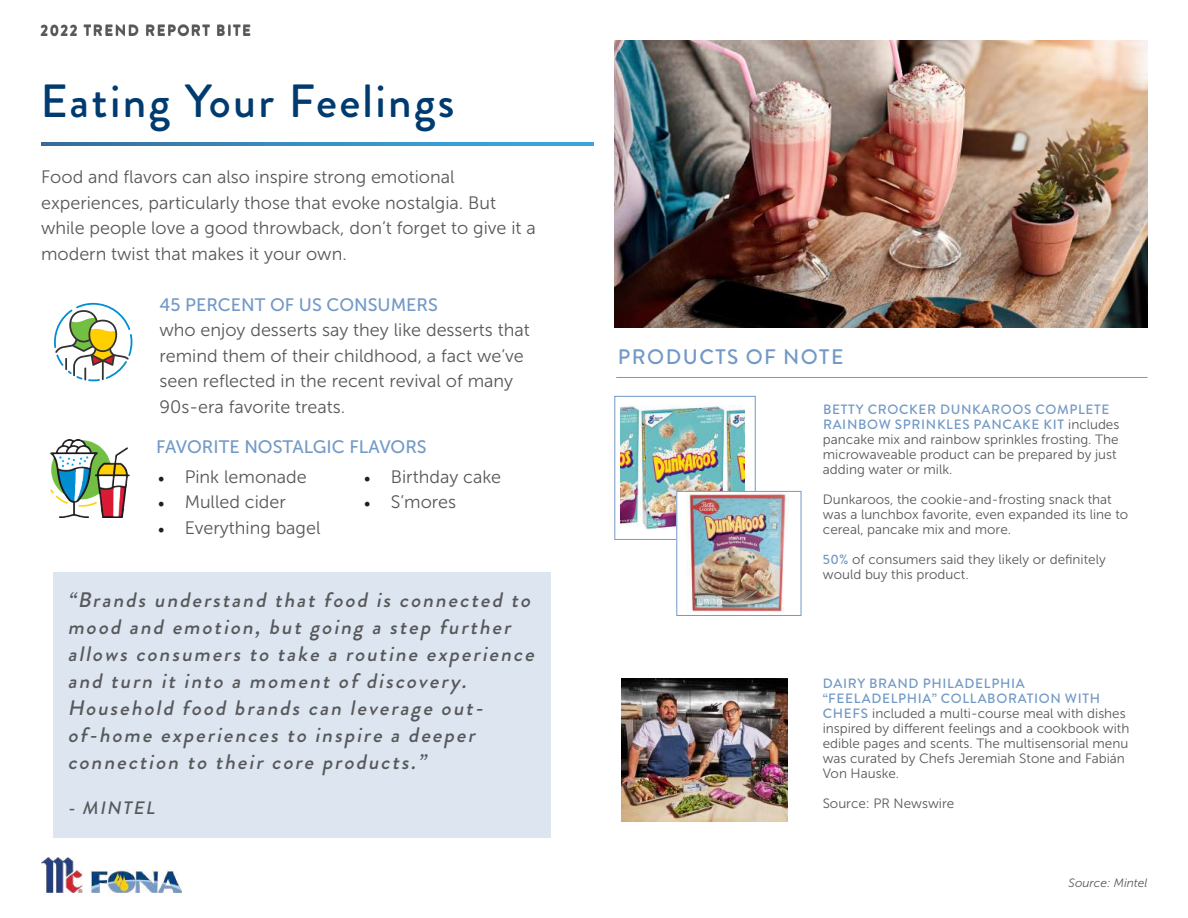
<style>
.page{position:relative;width:1188px;height:918px;background:#fff}
.page>*{position:absolute;margin:0;border:0;box-sizing:border-box;transform-origin:0 0}
.t1{font:500 46.5px "Brandon Grotesque";letter-spacing:.05em;color:#003b70}
.t2{font:italic 500 21px/27px "Brandon Grotesque";color:#57585a}
.t3{font:500 21px "Brandon Grotesque";letter-spacing:.07em;color:#7299c6}
.t4{font:18px/25.5px "Museo Sans 300";color:#57585a}
.t5{font:18px "Museo Sans 500";color:#7299c6}
.t6{font:italic 500 18px "Brandon Grotesque";color:#57585a}
.t7{font:700 15px "Brandon Grotesque";letter-spacing:.1em;color:#57585a}
.t8{font:13.5px/15px "Museo Sans 300";color:#57585a}
.t9{font:500 13.5px/15px "Brandon Grotesque";letter-spacing:.05em;color:#7299c6}
.t10{font:italic 12px "Museo Sans 300";color:#57585a}
.s1{font-family:"Minion Pro";color:#231f20}
.s2{font-family:"Museo Sans 300";font-weight:400;color:#57585a}
.s3{font-family:"Brandon Grotesque";font-weight:500;color:#7299c6}
</style>
<div class="page">
<img style="left:615px;top:40px;width:533px;height:287px">
<img style="left:622px;top:679px;width:165px;height:143px">
<svg style="left:41px;top:143px;width:553px;height:3px;background:#398ec0"></svg>
<img style="left:41px;top:857px;width:141px;height:36px">
<img style="left:620px;top:406px;width:124px;height:124px">
<div style="left:615px;top:396px;width:140px;height:144px;border:1px solid #7299c6"></div>
<hr style="left:616px;top:377px;width:532px;height:1px;background:#7299c6">
<div style="left:53px;top:572px;width:497px;height:266px;background:#dce5f0"></div>
<svg style="left:54px;top:303px;width:78px;height:78px"></svg>
<div style="left:677px;top:491px;width:124px;height:124px;background:#fff"></div>
<img style="left:687px;top:493px;width:101px;height:120px">
<div style="left:677px;top:491px;width:124px;height:125px;border:1px solid #7299c6"></div>
<img style="left:51px;top:439px;width:78px;height:79px">
<p class="t7" style="left:40px;top:20px;width:212px">2022 TREND REPORT BITE</p>
<h1 class="t1" style="left:40px;top:69px;width:416px">Eating Your Feelings</h1>
<h3 class="t4" style="left:41px;top:164px;width:496px">Food and flavors can also inspire strong emotional experiences, particularly those that evoke nostalgia. But while people love a good throwback, don’t forget to give it a modern twist that makes it your own.</h3>
<h3 class="t5" style="left:159px;top:295px;width:280px">45 PERCENT OF US CONSUMERS</h3>
<h3 class="t4" style="left:159px;top:317px;width:372px">who enjoy desserts say they like desserts that remind them of their childhood, a fact we’ve seen reflected in the recent revival of many 90s-era favorite treats.</h3>
<h3 class="t5" style="left:156px;top:437px;width:272px">FAVORITE NOSTALGIC FLAVORS</h3>
<h3 class="t4" style="left:158px;top:464px;width:151px"><span class="s1">•</span> Pink lemonade</h3>
<h3 class="t4" style="left:158px;top:489px;width:130px"><span class="s1">•</span> Mulled cider</h3>
<h3 class="t4" style="left:158px;top:515px;width:164px"><span class="s1">•</span> Everything bagel</h3>
<h3 class="t4" style="left:364px;top:464px;width:139px"><span class="s1">•</span> Birthday cake</h3>
<h3 class="t4" style="left:364px;top:489px;width:94px"><span class="s1">•</span> S’mores</h3>
<p class="t2" style="left:68px;top:587px;width:473px">“Brands understand that food is connected to mood and emotion, but going a step further allows consumers to take a routine experience and turn it into a moment of discovery.<br>Household food brands can leverage out&shy;of-home experiences to inspire a deeper connection to their core products.”</p>
<h3 class="t6" style="left:68px;top:795px;width:93px">- MINTEL</h3>
<h2 class="t3" style="left:618px;top:342px;width:227px">PRODUCTS OF NOTE</h2>
<p class="t9" style="left:823px;top:402px;width:298px">BETTY CROCKER DUNKAROOS COMPLETE<br>RAINBOW SPRINKLES PANCAKE KIT <span class="s2">includes</span></p>
<p class="t8" style="left:823px;top:432px;width:297px">pancake mix and rainbow sprinkles frosting. The microwaveable product can be prepared by just adding water or milk.</p>
<p class="t8" style="left:823px;top:492px;width:307px">Dunkaroos, the cookie-and-frosting snack that was a lunchbox favorite, even expanded its line to cereal, pancake mix and more.</p>
<p class="t8" style="left:823px;top:552px;width:284px"><span class="s3">50%</span> of consumers said they likely or definitely would buy this product.</p>
<p class="t9" style="left:823px;top:676px;width:279px">DAIRY BRAND PHILADELPHIA “FEELADELPHIA” COLLABORATION WITH</p>
<p class="t8" style="left:823px;top:706px;width:308px"><span class="s3">CHEFS</span> included a multi-course meal with dishes inspired by different feelings and a cookbook with edible pages and scents. The multisensorial menu was curated by Chefs Jeremiah Stone and Fabián Von Hauske.</p>
<p class="t8" style="left:823px;top:796px;width:133px">Source: PR Newswire</p>
<p class="t10" style="left:1069px;top:876px;width:80px">Source: Mintel</p>
</div>
